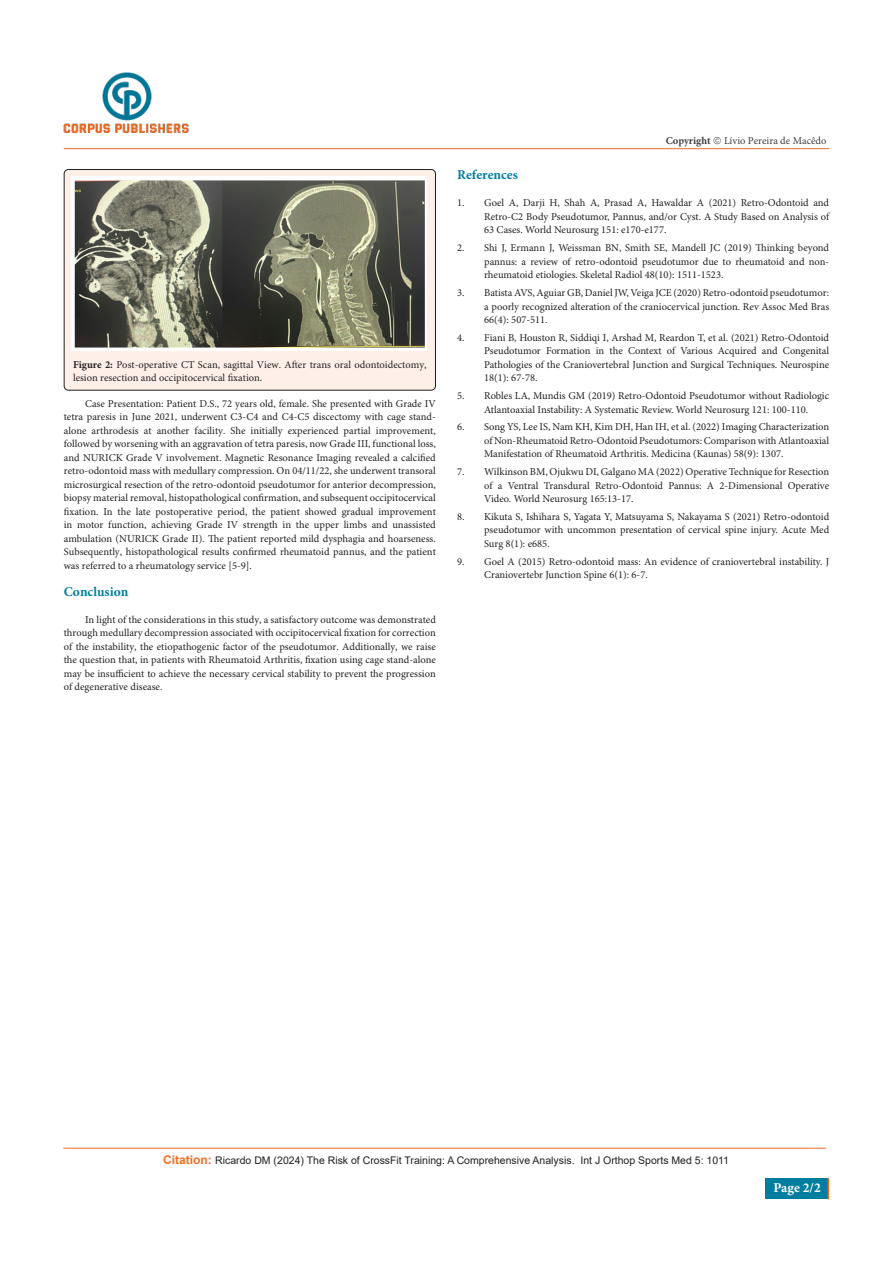
<style>
.page{position:relative;width:893px;height:1263px;background:#fff}
.page>*{position:absolute;margin:0;border:0;box-sizing:border-box;transform-origin:0 0}
.t1{font:700 13.5px "Minion Pro";color:#007e9f}
.t2{font:700 13.5px "Minion Pro";color:#fff}
.t3{font:10.5px/13.5px "Minion Pro";color:#231f20;text-align:justify}
.t4{font:10.5px "Arial";color:#231f20}
.t5{font:10.5px "Minion Pro";color:#3e3e3f}
.t6{font:700 10.5px "Minion Pro";color:#3e3e3f}
.s1{font-weight:700}
.s2{font-weight:700;font-size:12px;color:#f06d22}
</style>
<div class="page">
<hr style="left:64px;top:148px;width:765px;height:1px;background:#f06d22">
<div style="left:765px;top:1178px;width:63px;height:21px;background:#007e9f"></div>
<svg style="left:828px;top:1178px;width:1px;height:21px"></svg>
<img style="left:64px;top:73px;width:125px;height:60px">
<hr style="left:63px;top:1148px;width:763px;height:1px;background:#f06d22">
<div style="left:64px;top:170px;width:371px;height:220px;background:#fef0e9;border-radius:4px"></div>
<div style="left:64px;top:169px;width:372px;height:222px;border:1px solid #231f20;border-radius:4px"></div>
<img style="left:72px;top:176px;width:355px;height:175px">
<p class="t3" style="left:73px;top:358px;width:355px"><span class="s1">Figure 2:</span> Post-operative CT Scan, sagittal View. After trans oral odontoidectomy, lesion resection and occipitocervical fixation.</p>
<p class="t3" style="left:64px;top:397px;width:374px;text-indent:21px">Case Presentation: Patient D.S., 72 years old, female. She presented with Grade IV tetra paresis in June 2021, underwent C3-C4 and C4-C5 discectomy with cage stand&shy;alone arthrodesis at another facility. She initially experienced partial improvement, followed by worsening with an aggravation of tetra paresis, now Grade III, functional loss, and NURICK Grade V involvement. Magnetic Resonance Imaging revealed a calcified retro-odontoid mass with medullary compression. On 04/11/22, she underwent transoral microsurgical resection of the retro-odontoid pseudotumor for anterior decompression, biopsy material removal, histopathological confirmation, and subsequent occipitocervical fixation. In the late postoperative period, the patient showed gradual improvement in motor function, achieving Grade IV strength in the upper limbs and unassisted ambulation (NURICK Grade II). The patient reported mild dysphagia and hoarseness.<br>Subsequently, histopathological results confirmed rheumatoid pannus, and the patient was referred to a rheumatology service [5-9].</p>
<p class="t1" style="left:64px;top:582px;width:66px">Conclusion</p>
<p class="t3" style="left:64px;top:613px;width:374px;text-indent:21px">In light of the considerations in this study, a satisfactory outcome was demonstrated through medullary decompression associated with occipitocervical fixation for correction of the instability, the etiopathogenic factor of the pseudotumor. Additionally, we raise the question that, in patients with Rheumatoid Arthritis, fixation using cage stand-alone may be insufficient to achieve the necessary cervical stability to prevent the progression of degenerative disease.</p>
<p class="t6" style="left:666px;top:133px;width:47px">Copyright</p>
<p class="t5" style="left:724px;top:134px;width:104px">Lívio Pereira de Macêdo</p>
<p class="t1" style="left:457px;top:166px;width:62px">References</p>
<p class="t3" style="left:484px;top:197px;width:347px;text-indent:-27px">1. Goel A, Darji H, Shah A, Prasad A, Hawaldar A (2021) Retro-Odontoid and Retro-C2 Body Pseudotumor, Pannus, and/or Cyst. A Study Based on Analysis of 63 Cases. World Neurosurg 151: e170-e177.</p>
<p class="t3" style="left:484px;top:242px;width:347px;text-indent:-27px">2. Shi J, Ermann J, Weissman BN, Smith SE, Mandell JC (2019) Thinking beyond pannus: a review of retro-odontoid pseudotumor due to rheumatoid and non&shy;rheumatoid etiologies. Skeletal Radiol 48(10): 1511-1523.</p>
<p class="t3" style="left:484px;top:286px;width:347px;text-indent:-27px">3. Batista AVS, Aguiar GB, Daniel JW, Veiga JCE (2020) Retro-odontoid pseudotumor: a poorly recognized alteration of the craniocervical junction. Rev Assoc Med Bras 66(4): 507-511.</p>
<p class="t3" style="left:484px;top:331px;width:347px;text-indent:-27px">4. Fiani B, Houston R, Siddiqi I, Arshad M, Reardon T, et al. (2021) Retro-Odontoid Pseudotumor Formation in the Context of Various Acquired and Congenital Pathologies of the Craniovertebral Junction and Surgical Techniques. Neurospine 18(1): 67-78.</p>
<p class="t3" style="left:457px;top:389px;width:374px;text-align:center">5. Robles LA, Mundis GM (2019) Retro-Odontoid Pseudotumor without Radiologic<br>Atlantoaxial Instability: A Systematic Review. World Neurosurg 121: 100-110.</p>
<p class="t3" style="left:484px;top:421px;width:347px;text-indent:-27px">6. Song YS, Lee IS, Nam KH, Kim DH, Han IH, et al. (2022) Imaging Characterization of Non-Rheumatoid Retro-Odontoid Pseudotumors: Comparison with Atlantoaxial Manifestation of Rheumatoid Arthritis. Medicina (Kaunas) 58(9): 1307.</p>
<p class="t3" style="left:484px;top:465px;width:347px;text-indent:-27px">7. Wilkinson BM, Ojukwu DI, Galgano MA (2022) Operative Technique for Resection of a Ventral Transdural Retro-Odontoid Pannus: A 2-Dimensional Operative Video. World Neurosurg 165:13-17.</p>
<p class="t3" style="left:484px;top:510px;width:347px;text-indent:-27px">8. Kikuta S, Ishihara S, Yagata Y, Matsuyama S, Nakayama S (2021) Retro-odontoid pseudotumor with uncommon presentation of cervical spine injury. Acute Med Surg 8(1): e685.</p>
<p class="t3" style="left:484px;top:555px;width:347px;text-indent:-27px">9. Goel A (2015) Retro-odontoid mass: An evidence of craniovertebral instability. J<br>Craniovertebr Junction Spine 6(1): 6-7.</p>
<p class="t4" style="left:163px;top:1153px;width:567px"><span class="s2">Citation:</span> Ricardo DM (2024) The Risk of CrossFit Training: A Comprehensive Analysis. Int J Orthop Sports Med 5: 1011</p>
<p class="t2" style="left:773px;top:1178px;width:49px">Page 2/2</p>
</div>
